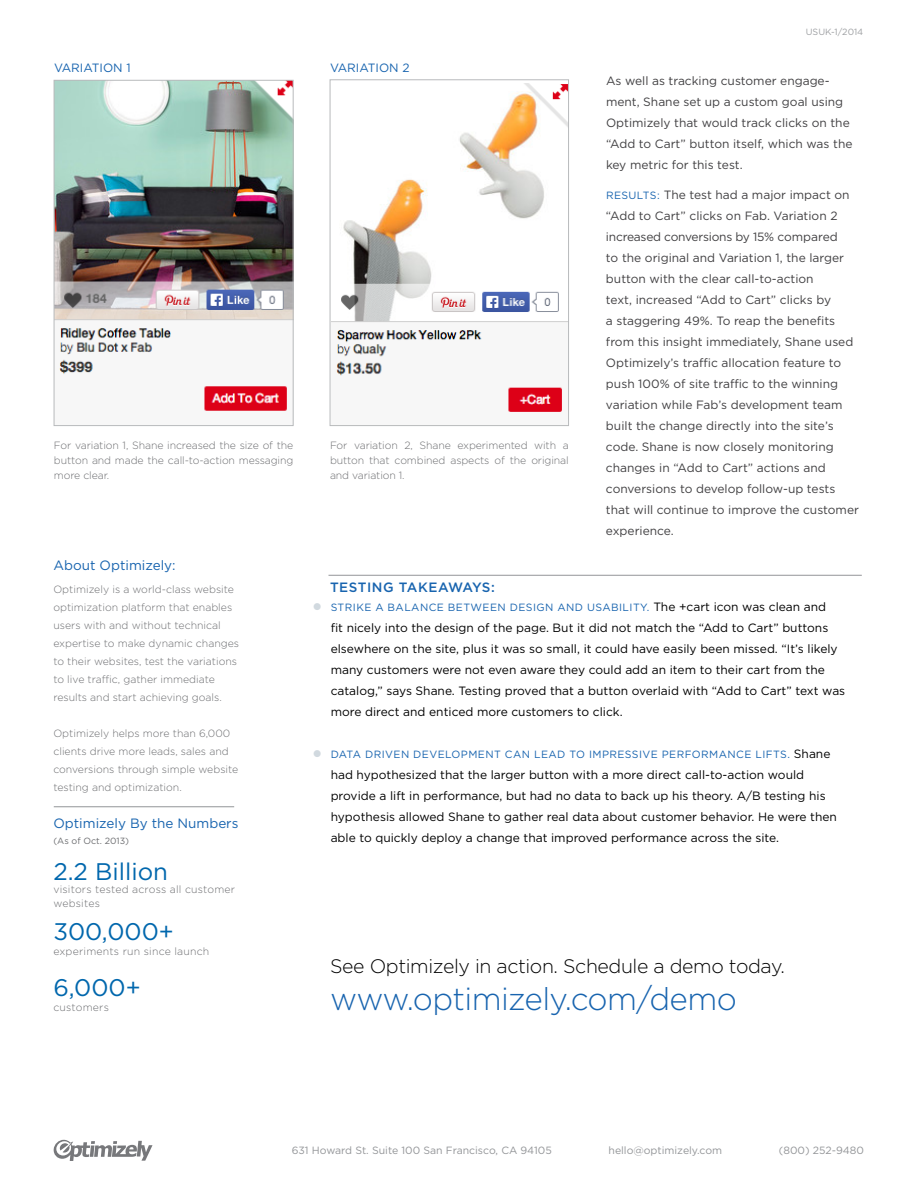
<style>
.page{position:relative;width:918px;height:1188px;background:#fff}
.page>*{position:absolute;margin:0;border:0;box-sizing:border-box;transform-origin:0 0}
.t1{font:300 31.5px "Gotham";letter-spacing:-.02em;color:#1864af}
.t2{font:24px "Gotham";color:#0067ad}
.t3{font:300 19.5px "Gotham";letter-spacing:-.02em;color:#000}
.t4{font:13.5px "Gotham";color:#1864af}
.t5{font:500 13.5px "Gotham";letter-spacing:.04em;color:#1864af}
.t6{font:12px/21px "Gotham";color:#414042}
.t7{font:12px/21px "Gotham";color:#000}
.t8{font:12px "Gotham";color:#1864af}
.t9{font:300 10.5px/18px "Gotham";color:#6d6e71}
.t10{font:10.5px "Gotham";letter-spacing:.04em;color:#1864af}
.t11{font:10.5px "Gotham";color:#939598}
.t12{font:300 10.5px/13.5px "Gotham";letter-spacing:.02em;color:#6d6e71}
.t13{font:9px "Gotham";color:#6d6e71}
.t14{font:9px "Gotham";color:#9d9fa2}
.s1{font-size:10.5px;color:#1864af}
.s2{color:#d1d9df}
.s3{font-size:12px;color:#000}
</style>
<div class="page">
<svg style="left:53px;top:1140px;width:100px;height:21px"></svg>
<hr style="left:328px;top:575px;width:534px;height:1px;background:#939598">
<hr style="left:54px;top:807px;width:180px;height:1px;background:#939598">
<img style="left:56px;top:82px;width:235px;height:329px">
<div style="left:54px;top:80px;width:239px;height:346px;border:1px solid #b8babc"></div>
<img style="left:332px;top:83px;width:235px;height:329px">
<div style="left:330px;top:80px;width:239px;height:346px;border:1px solid #b8babc"></div>
<p class="t8" style="left:54px;top:60px;width:78px">VARIATION 1</p>
<p class="t8" style="left:330px;top:60px;width:81px">VARIATION 2</p>
<p class="t9" style="left:54px;top:438px;width:241px;line-height:15px;text-align:justify">For variation 1, Shane increased the size of the button and made the call-to-action messaging more clear.</p>
<p class="t9" style="left:330px;top:438px;width:240px;line-height:15px;text-align:justify">For variation 2, Shane experimented with a button that combined aspects of the original and variation 1.</p>
<p class="t14" style="left:806px;top:27px;width:59px">USUK-1/2014</p>
<p class="t6" style="left:606px;top:70px;width:248px">As well as tracking customer engage&shy;ment, Shane set up a custom goal using Optimizely that would track clicks on the “Add to Cart” button itself, which was the key metric for this test.</p>
<p class="t6" style="left:606px;top:184px;width:255px"><span class="s1">RESULTS:</span> The test had a major impact on “Add to Cart” clicks on Fab. Variation 2 increased conversions by 15% compared<br>to the original and Variation 1, the larger button with the clear call-to-action<br>text, increased “Add to Cart” clicks by<br>a staggering 49%. To reap the benefits from this insight immediately, Shane used Optimizely’s traffic allocation feature to push 100% of site traffic to the winning variation while Fab’s development team built the change directly into the site’s code. Shane is now closely monitoring changes in “Add to Cart” actions and conversions to develop follow-up tests that will continue to improve the customer experience.</p>
<p class="t4" style="left:53px;top:557px;width:124px">About Optimizely:</p>
<p class="t9" style="left:53px;top:581px;width:187px">Optimizely is a world-class website optimization platform that enables users with and without technical expertise to make dynamic changes to their websites, test the variations to live traffic, gather immediate results and start achieving goals.</p>
<p class="t9" style="left:53px;top:725px;width:187px">Optimizely helps more than 6,000 clients drive more leads, sales and conversions through simple website testing and optimization.</p>
<p class="t4" style="left:53px;top:815px;width:187px">Optimizely By the Numbers</p>
<p class="t13" style="left:53px;top:836px;width:77px">(As of Oct. 2013)</p>
<h2 class="t2" style="left:53px;top:857px;width:116px">2.2 Billion</h2>
<p class="t12" style="left:53px;top:883px;width:183px">visitors tested across all customer websites</p>
<h2 class="t2" style="left:53px;top:917px;width:122px">300,000+</h2>
<p class="t12" style="left:53px;top:944px;width:158px">experiments run since launch</p>
<h2 class="t2" style="left:53px;top:973px;width:89px">6,000+</h2>
<p class="t12" style="left:53px;top:1001px;width:57px">customers</p>
<p class="t5" style="left:330px;top:579px;width:166px">TESTING TAKEAWAYS:</p>
<p class="t10" style="left:313px;top:601px;width:515px"><span class="s2">●</span> STRIKE A BALANCE BETWEEN DESIGN AND USABILITY. <span class="s3">The +cart icon was clean and</span></p>
<p class="t7" style="left:331px;top:617px;width:516px">fit nicely into the design of the page. But it did not match the “Add to Cart” buttons elsewhere on the site, plus it was so small, it could have easily been missed. “It’s likely many customers were not even aware they could add an item to their cart from the catalog,” says Shane. Testing proved that a button overlaid with “Add to Cart” text was more direct and enticed more customers to click.</p>
<p class="t10" style="left:313px;top:748px;width:519px"><span class="s2">●</span> DATA DRIVEN DEVELOPMENT CAN LEAD TO IMPRESSIVE PERFORMANCE LIFTS. <span class="s3">Shane</span></p>
<p class="t7" style="left:331px;top:764px;width:508px">had hypothesized that the larger button with a more direct call-to-action would provide a lift in performance, but had no data to back up his theory. A/B testing his hypothesis allowed Shane to gather real data about customer behavior. He were then able to quickly deploy a change that improved performance across the site.</p>
<h3 class="t3" style="left:330px;top:954px;width:456px">See Optimizely in action. Schedule a demo today.</h3>
<h1 class="t1" style="left:330px;top:979px;width:408px">www.optimizely.com/demo</h1>
<p class="t11" style="left:292px;top:1144px;width:262px">631 Howard St. Suite 100 San Francisco, CA 94105</p>
<p class="t11" style="left:609px;top:1144px;width:115px">hello@optimizely.com</p>
<p class="t11" style="left:779px;top:1144px;width:87px">(800) 252-9480</p>
</div>
